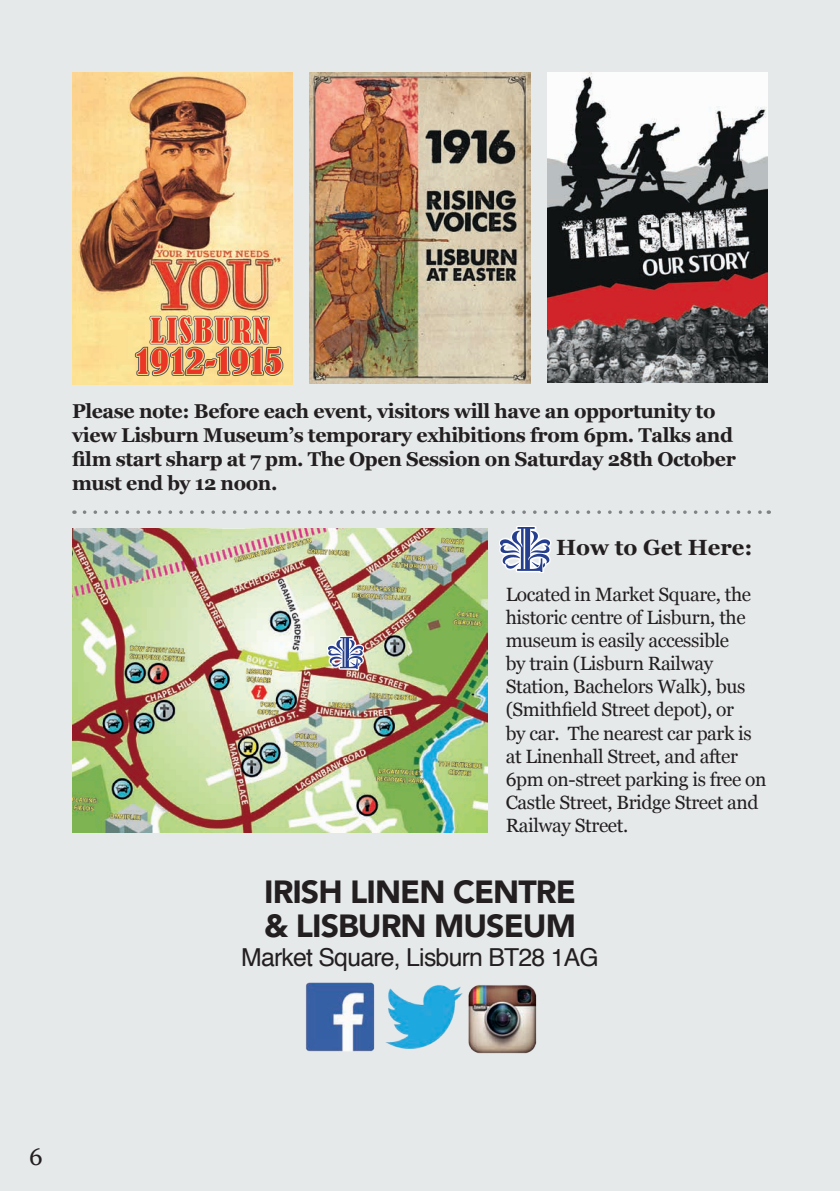
<style>
.page{position:relative;width:840px;height:1191px;background:#fff}
.page>*{position:absolute;margin:0;border:0;box-sizing:border-box;transform-origin:0 0}
.t1{font:900 32px "Avenir";letter-spacing:-.03em;color:#231f20}
.t2{font:condensed 32px "Bernard";letter-spacing:.035em;color:#eb3525;scale:1.12 1}
.t3{font:24.8px "Helvetica";letter-spacing:-.03em;color:#231f20}
.t4{font:24px "Georgia";color:#231f20}
.t5{font:700 22px "Georgia";color:#231f20}
.t6{font:700 20px/24px "Georgia";letter-spacing:-.02em;color:#231f20}
.t7{font:19.2px/23px "Georgia";letter-spacing:-.02em;color:#231f20}
</style>
<div class="page">
<div style="left:0;top:0;width:839px;height:1191px;background:#e5e9ea"></div>
<svg style="left:84px;top:510px;width:684px;height:4px"></svg>
<img style="left:72px;top:529px;width:415px;height:303px">
<img style="left:309px;top:72px;width:220px;height:311px">
<img style="left:547px;top:72px;width:220px;height:310px">
<img style="left:72px;top:72px;width:220px;height:312px">
<img style="left:131px;top:267px;width:155px;height:118px">
<svg style="left:326px;top:635px;width:38px;height:35px"></svg>
<img style="left:328px;top:637px;width:34px;height:31px">
<svg style="left:499px;top:526px;width:52px;height:47px"></svg>
<img style="left:500px;top:527px;width:49px;height:44px">
<img style="left:306px;top:982px;width:231px;height:72px">
<p class="t2" style="left:136px;top:343px;width:132px">1912-1915</p>
<p class="t6" style="left:72px;top:398px;width:665px">Please note: Before each event, visitors will have an opportunity to view Lisburn Museum’s temporary exhibitions from 6pm. Talks and film start sharp at 7 pm. The Open Session on Saturday 28th October must end by 12 noon.</p>
<p class="t5" style="left:555px;top:531px;width:198px">How to Get Here:</p>
<p class="t7" style="left:505px;top:582px;width:262px">Located in Market Square, the historic centre of Lisburn, the museum is easily accessible<br>by train (Lisburn Railway<br>Station, Bachelors Walk), bus (Smithfield Street depot), or<br>by car. The nearest car park is at Linenhall Street, and after<br>6pm on-street parking is free on<br>Castle Street, Bridge Street and<br>Railway Street.</p>
<p class="t1" style="left:264px;top:864px;width:313px">IRISH LINEN CENTRE</p>
<p class="t1" style="left:264px;top:898px;width:313px">&amp; LISBURN MUSEUM</p>
<p class="t3" style="left:241px;top:937px;width:359px">Market Square, Lisburn BT28 1AG</p>
<p class="t4" style="left:29px;top:1139px;width:15px">6</p>
</div>
